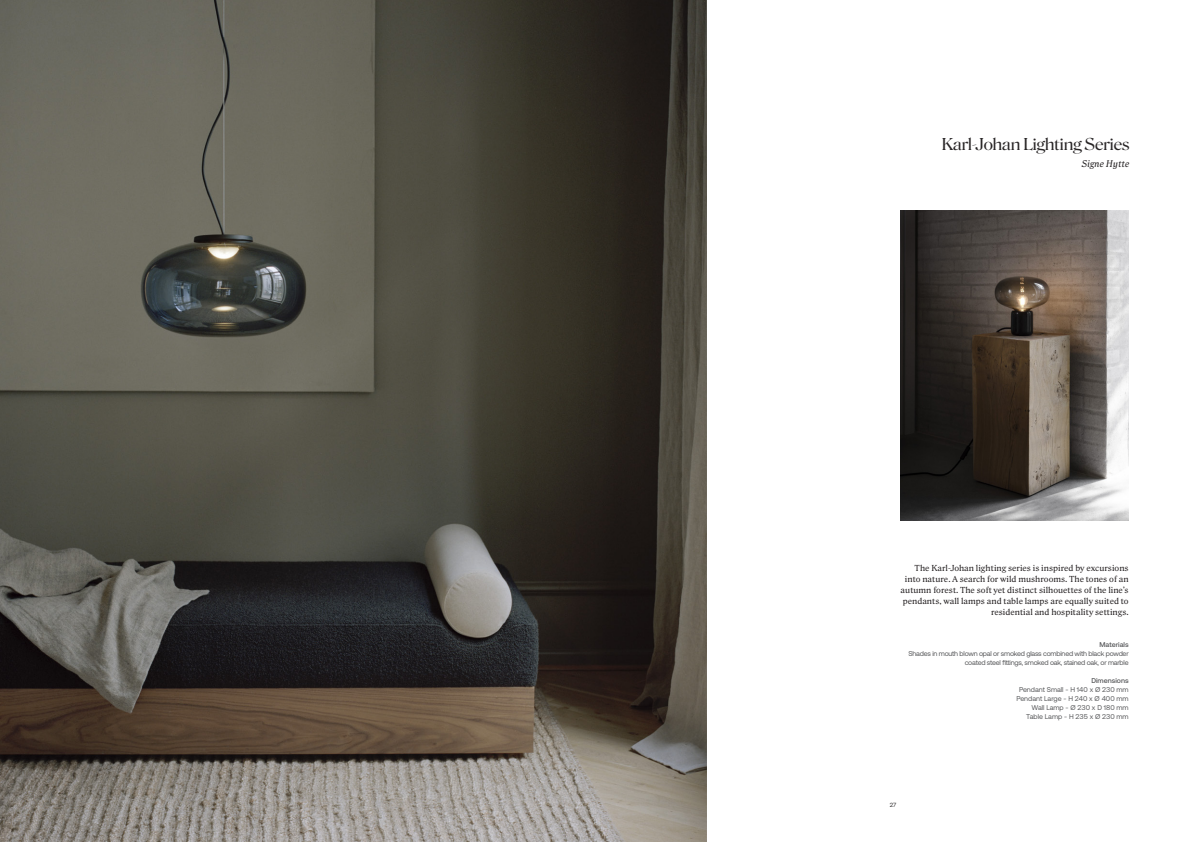
<style>
.page{position:relative;width:1191px;height:842px;background:#fff}
.page>*{position:absolute;margin:0;border:0;box-sizing:border-box;transform-origin:0 0}
.S20_Overskrift{font:16px "Roslindale Display";color:#282526}
.S20_Underoverskrift{font:italic 9px "Roslindale Text";color:#282526}
.S20_Brødtekst{font:8.1px/11.1px "Roslindale Text";color:#231f20;text-align:right}
.S20_Brødtekst-2{font:7px/9px "Aeonik";letter-spacing:-.03em;color:#57585a;text-align:right}
.S20_Brødtekst-3{font:7px "Aeonik";color:#57585a}
.t1{font:500 7px "Aeonik";color:#57585a}
.t2{font:6px "Aeonik";color:#2b292a}
</style>
<div class="page">
<img style="left:0;top:0;width:706px;height:842px">
<img style="left:900px;top:210px;width:228px;height:311px">
<p class="S20_Overskrift" style="left:942px;top:131px;width:189px">Karl-Johan Lighting Series</p>
<p class="S20_Underoverskrift" style="left:1081px;top:156px;width:49px">Signe Hytte</p>
<p class="S20_Brødtekst" style="left:900px;top:562px;width:230px">The Karl-Johan lighting series is inspired by excursions into nature. A search for wild mushrooms. The tones of an autumn forest. The soft yet distinct silhouettes of the line’s pendants, wall lamps and table lamps are equally suited to residential and hospitality settings.</p>
<p class="t1" style="left:1099px;top:640px;width:31px">Materials</p>
<p class="S20_Brødtekst-2" style="left:908px;top:649px;width:222px">Shades in mouth blown opal or smoked glass combined with black powder coated steel fittings, smoked oak, stained oak, or marble</p>
<p class="t1" style="left:1091px;top:676px;width:39px">Dimensions</p>
<p class="S20_Brødtekst-3" style="left:1019px;top:685px;width:111px">Pendant Small - H 140 x Ø 230 mm</p>
<p class="S20_Brødtekst-3" style="left:1016px;top:694px;width:114px">Pendant Large - H 240 x Ø 400 mm</p>
<p class="S20_Brødtekst-3" style="left:1031px;top:703px;width:99px">Wall Lamp - Ø 230 x D 180 mm</p>
<p class="S20_Brødtekst-3" style="left:1026px;top:712px;width:104px">Table Lamp - H 235 x Ø 230 mm</p>
<p class="t2" style="left:890px;top:801px;width:8px">27</p>
</div>
